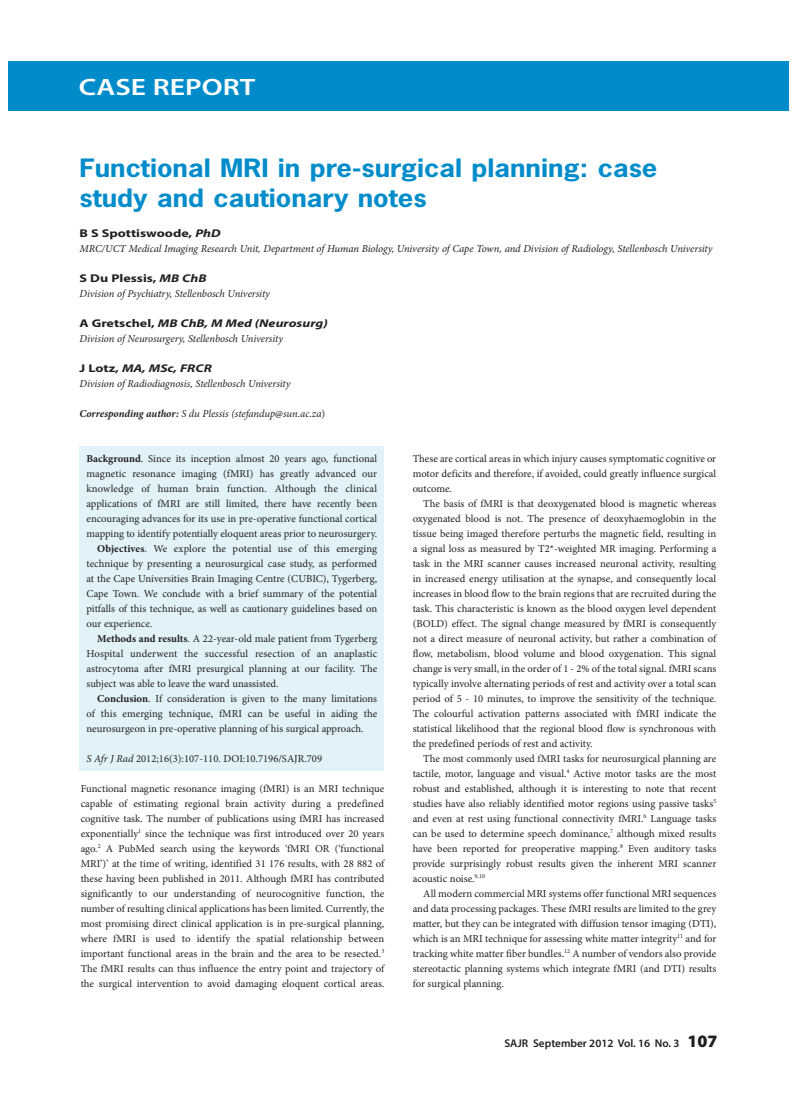
<style>
.page{position:relative;width:797px;height:1105px;background:#fff}
.page>*{position:absolute;margin:0;border:0;box-sizing:border-box;transform-origin:0 0}
.t1{font:700 23.75px/30px "News Gothic Std";color:#008cca;scale:1.15 1}
.t2{font:600 23.75px "Myriad Pro";color:#fff;scale:1.25 1}
.t3{font:italic 700 11.25px "Myriad Pro";color:#231f20;scale:1.25 1}
.t4{font:700 11.25px "Myriad Pro";color:#231f20;scale:1.25 1}
.t5{font:600 11.25px "Myriad Pro";color:#231f20}
.t6{font:10.62px/15px "Minion Pro";color:#231f20;text-align:justify}
.t7{font:italic 10.62px "Minion Pro";letter-spacing:-.01em;color:#231f20}
.s1{font-style:italic}
.s2{font-style:normal}
.s3{font-weight:700}
.s4{font-weight:900;font-size:17.5px}
</style>
<div class="page">
<div style="left:26px;top:61px;width:762px;height:49px;background:#008cca"></div>
<div style="left:9px;top:61px;width:761px;height:49px;background:#008cca"></div>
<div style="left:79px;top:446px;width:305px;height:325px;background:#e1f3f9"></div>
<h1 class="t2" style="left:79px;top:71px;width:143px">CASE REPORT</h1>
<h1 class="t1" style="left:79px;top:152px;width:504px">Functional MRI in pre-surgical planning: case study and cautionary notes</h1>
<p class="t4" style="left:79px;top:226px;width:115px">B S Spottiswoode, <span class="s1">PhD</span></p>
<p class="t7" style="left:79px;top:241px;width:634px">MRC/UCT Medical Imaging Research Unit, Department of Human Biology, University of Cape Town, and Division of Radiology, Stellenbosch University</p>
<p class="t4" style="left:79px;top:271px;width:103px">S Du Plessis, <span class="s1">MB ChB</span></p>
<p class="t7" style="left:79px;top:286px;width:192px">Division of Psychiatry, Stellenbosch University</p>
<p class="t3" style="left:79px;top:316px;width:200px"><span class="s2">A Gretschel,</span> MB ChB, M Med (Neurosurg)</p>
<p class="t7" style="left:79px;top:331px;width:205px">Division of Neurosurgery, Stellenbosch University</p>
<p class="t3" style="left:79px;top:361px;width:107px"><span class="s2">J Lotz,</span> MA, MSc, FRCR</p>
<p class="t7" style="left:79px;top:376px;width:213px">Division of Radiodiagnosis, Stellenbosch University</p>
<p class="t7" style="left:79px;top:406px;width:247px"><span class="s3">Corresponding author:</span> S du Plessis (stefandup@sun.ac.za<span class="s2">)</span></p>
<p class="t6" style="left:86px;top:451px;width:292px"><span class="s3">Background</span>. Since its inception almost 20 years ago, functional</p>
<p class="t6" style="left:86px;top:466px;width:292px">magnetic resonance imaging (fMRI) has greatly advanced our</p>
<p class="t6" style="left:86px;top:481px;width:292px">knowledge of human brain function. Although the clinical</p>
<p class="t6" style="left:86px;top:496px;width:292px">applications of fMRI are still limited, there have recently been</p>
<p class="t6" style="left:86px;top:511px;width:292px">encouraging advances for its use in pre-operative functional cortical</p>
<p class="t6" style="left:86px;top:526px;width:292px">mapping to identify potentially eloquent areas prior to neurosurgery.</p>
<p class="t6" style="left:97px;top:541px;width:281px"><span class="s3">Objectives</span>. We explore the potential use of this emerging</p>
<p class="t6" style="left:86px;top:556px;width:292px">technique by presenting a neurosurgical case study, as performed</p>
<p class="t6" style="left:86px;top:571px;width:292px">at the Cape Universities Brain Imaging Centre (CUBIC), Tygerberg,</p>
<p class="t6" style="left:86px;top:586px;width:292px">Cape Town. We conclude with a brief summary of the potential</p>
<p class="t6" style="left:86px;top:601px;width:292px">pitfalls of this technique, as well as cautionary guidelines based on</p>
<p class="t6" style="left:86px;top:616px;width:67px">our experience.</p>
<p class="t6" style="left:97px;top:631px;width:281px"><span class="s3">Methods and results</span>. A 22-year-old male patient from Tygerberg</p>
<p class="t6" style="left:86px;top:646px;width:292px">Hospital underwent the successful resection of an anaplastic</p>
<p class="t6" style="left:86px;top:661px;width:292px">astrocytoma after fMRI presurgical planning at our facility. The</p>
<p class="t6" style="left:86px;top:676px;width:193px">subject was able to leave the ward unassisted.</p>
<p class="t6" style="left:97px;top:691px;width:281px"><span class="s3">Conclusion</span>. If consideration is given to the many limitations</p>
<p class="t6" style="left:86px;top:706px;width:292px">of this emerging technique, fMRI can be useful in aiding the</p>
<p class="t6" style="left:86px;top:721px;width:278px">neurosurgeon in pre-operative planning of his surgical approach.</p>
<p class="t6" style="left:86px;top:751px;width:237px"><span class="s1">S Afr J Rad</span> 2012;16(3):107-110. DOI:10.7196/SAJR.709</p>
<p class="t6" style="left:412px;top:451px;width:305px">These are cortical areas in which injury causes symptomatic cognitive or motor deficits and therefore, if avoided, could greatly influence surgical outcome.</p>
<p class="t6" style="left:412px;top:496px;width:305px;text-indent:11px">The basis of fMRI is that deoxygenated blood is magnetic whereas oxygenated blood is not. The presence of deoxyhaemoglobin in the tissue being imaged therefore perturbs the magnetic field, resulting in a signal loss as measured by T2*-weighted MR imaging. Performing a task in the MRI scanner causes increased neuronal activity, resulting in increased energy utilisation at the synapse, and consequently local increases in blood flow to the brain regions that are recruited during the task. This characteristic is known as the blood oxygen level dependent (BOLD) effect. The signal change measured by fMRI is consequently not a direct measure of neuronal activity, but rather a combination of flow, metabolism, blood volume and blood oxygenation. This signal change is very small, in the order of 1 - 2% of the total signal. fMRI scans typically involve alternating periods of rest and activity over a total scan period of 5 - 10 minutes, to improve the sensitivity of the technique.<br>The colourful activation patterns associated with fMRI indicate the statistical likelihood that the regional blood flow is synchronous with the predefined periods of rest and activity.</p>
<p class="t6" style="left:412px;top:751px;width:305px;text-indent:11px">The most commonly used fMRI tasks for neurosurgical planning are tactile, motor, language and visual.<sup>4</sup> Active motor tasks are the most robust and established, although it is interesting to note that recent studies have also reliably identified motor regions using passive tasks<sup>5 </sup>and even at rest using functional connectivity fMRI.<sup>6</sup> Language tasks can be used to determine speech dominance,<sup>7</sup> although mixed results have been reported for preoperative mapping.<sup>8</sup> Even auditory tasks provide surprisingly robust results given the inherent MRI scanner acoustic noise.<sup>9,10</sup></p>
<p class="t6" style="left:412px;top:886px;width:305px;text-indent:11px">All modern commercial MRI systems offer functional MRI sequences and data processing packages. These fMRI results are limited to the grey matter, but they can be integrated with diffusion tensor imaging (DTI), which is an MRI technique for assessing white matter integrity<sup>11</sup> and for tracking white matter fiber bundles.<sup>12</sup> A number of vendors also provide stereotactic planning systems which integrate fMRI (and DTI) results for surgical planning.</p>
<p class="t6" style="left:81px;top:781px;width:305px">Functional magnetic resonance imaging (fMRI) is an MRI technique capable of estimating regional brain activity during a predefined cognitive task. The number of publications using fMRI has increased exponentially<sup>1</sup> since the technique was first introduced over 20 years ago.<sup>2</sup> A PubMed search using the keywords ‘fMRI OR (‘functional MRI’)’ at the time of writing, identified 31 176 results, with 28 882 of these having been published in 2011. Although fMRI has contributed significantly to our understanding of neurocognitive function, the number of resulting clinical applications has been limited. Currently, the most promising direct clinical application is in pre-surgical planning, where fMRI is used to identify the spatial relationship between important functional areas in the brain and the area to be resected.<sup>3<br></sup>The fMRI results can thus influence the entry point and trajectory of the surgical intervention to avoid damaging eloquent cortical areas.</p>
<p class="t5" style="left:504px;top:1036px;width:215px">SAJR September 2012 Vol. 16 No. 3 <span class="s4">107</span></p>
</div>
